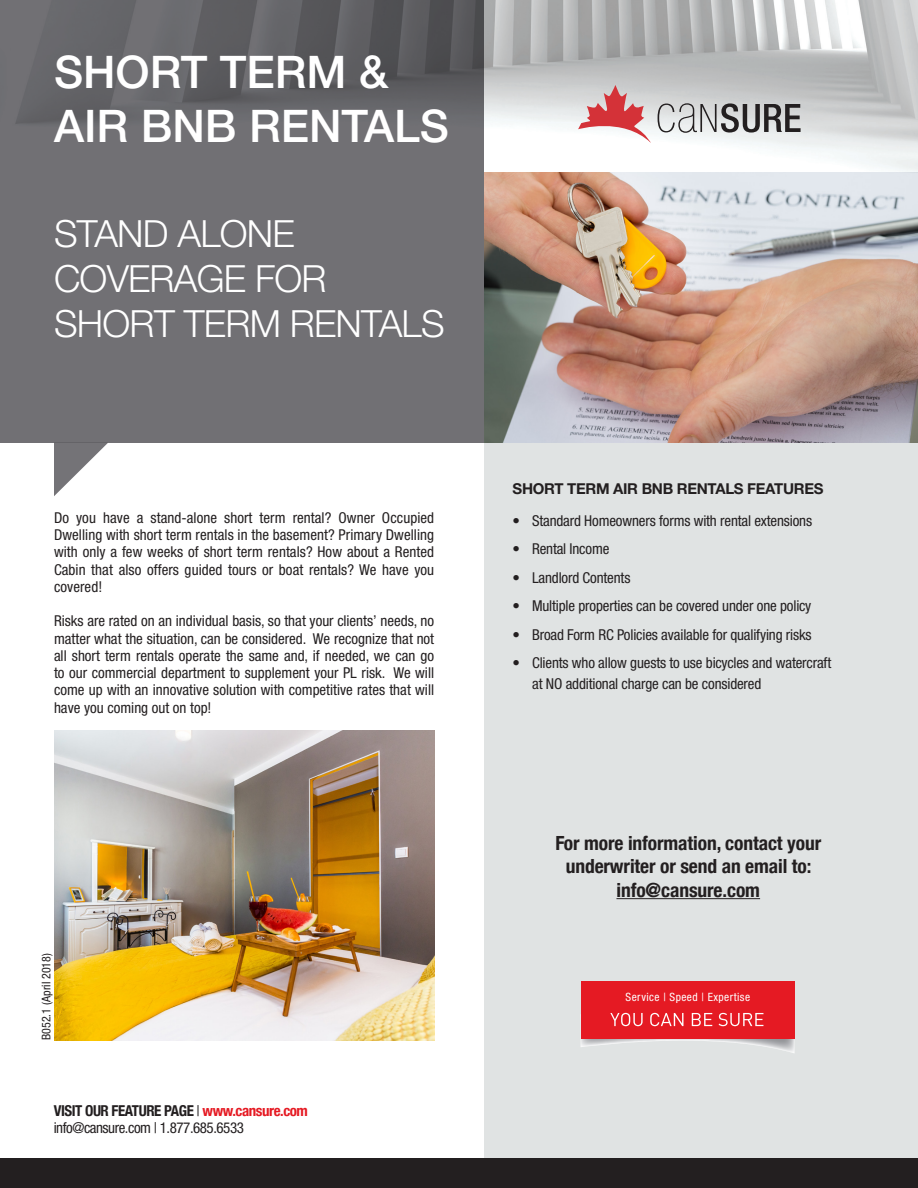
<style>
.page{position:relative;width:918px;height:1188px;background:#fff}
.page>*{position:absolute;margin:0;border:0;box-sizing:border-box;transform-origin:0 0}
.t1{font:500 45px "Helvetica Neue LT Std";color:#fff}
.t2{font:300 37.5px "Helvetica Neue LT Std";letter-spacing:-.02em;color:#fff}
.t3{font:700 condensed 19.5px/23.4px "Helvetica Neue";letter-spacing:-.005em;color:#231f20;text-align:center}
.t4{font:condensed 15px/17.2px "Helvetica Neue LT Std";letter-spacing:-.01em;color:#231f20;text-align:justify}
.t5{font:700 condensed 15px "Helvetica Neue";letter-spacing:-.03em;color:#231f20}
.t6{font:condensed 15px "Helvetica Neue LT Std";letter-spacing:-.03em;color:#231f20}
.t7{font:700 15px "Helvetica Neue LT Std";letter-spacing:-.02em;color:#231f20}
.t8{font:condensed 12px "Helvetica Neue LT Std";color:#231f20}
.t9{font:condensed 11.4px "Helvetica Neue LT Std";letter-spacing:.04em;color:#fff}
.s1{font-family:"Helvetica Neue LT Std";font-weight:400}
.s2{color:#e51a23}
</style>
<div class="page">
<div style="left:484px;top:443px;width:434px;height:716px;background:#e0e3e3"></div>
<img style="left:484px;top:0;width:434px;height:173px">
<div style="left:0;top:0;width:484px;height:443px;background:#717074"></div>
<svg style="left:578px;top:85px;width:73px;height:58px"></svg>
<svg style="left:658px;top:103px;width:143px;height:30px;background:#a1a2a2"></svg>
<div style="left:0;top:1159px;width:918px;height:29px;background:#231f20"></div>
<svg style="left:54px;top:443px;width:54px;height:53px"></svg>
<hr style="left:616px;top:898px;width:144px;height:1px;background:#231f20">
<img style="left:484px;top:173px;width:434px;height:270px">
<img style="left:54px;top:730px;width:380px;height:310px">
<img style="left:581px;top:1038px;width:214px;height:15px">
<div style="left:581px;top:981px;width:214px;height:57px;background:#e51a23"></div>
<svg style="left:610px;top:1013px;width:153px;height:13px"></svg>
<p class="t1" style="left:54px;top:45px;width:336px">SHORT TERM &amp;</p>
<p class="t1" style="left:54px;top:99px;width:397px">AIR BNB RENTALS</p>
<p class="t2" style="left:54px;top:210px;width:242px">STAND ALONE</p>
<p class="t2" style="left:54px;top:255px;width:274px">COVERAGE FOR</p>
<p class="t2" style="left:54px;top:300px;width:392px">SHORT TERM RENTALS</p>
<p class="t4" style="left:54px;top:509px;width:382px">Do you have a stand-alone short term rental? Owner Occupied Dwelling with short term rentals in the basement? Primary Dwelling with only a few weeks of short term rentals? How about a Rented Cabin that also offers guided tours or boat rentals? We have you covered!</p>
<p class="t4" style="left:54px;top:612px;width:382px">Risks are rated on an individual basis, so that your clients’ needs, no matter what the situation, can be considered. We recognize that not all short term rentals operate the same and, if needed, we can go to our commercial department to supplement your PL risk. We will come up with an innovative solution with competitive rates that will have you coming out on top!</p>
<p class="t8" style="left:39px;top:1040px;width:88px;rotate:-90deg">B052.1 (April 2018)</p>
<p class="t5" style="left:54px;top:1102px;width:256px">VISIT OUR FEATURE PAGE <span class="s1">|</span> <span class="s2">www.cansure.com</span></p>
<p class="t6" style="left:54px;top:1119px;width:192px">info@cansure.com | 1.877.685.6533</p>
<p class="t7" style="left:513px;top:479px;width:312px">SHORT TERM AIR BNB RENTALS FEATURES</p>
<p class="t4" style="left:513px;top:512px;width:301px">• Standard Homeowners forms with rental extensions</p>
<p class="t4" style="left:513px;top:540px;width:98px">• Rental Income</p>
<p class="t4" style="left:513px;top:569px;width:119px">• Landlord Contents</p>
<p class="t4" style="left:513px;top:597px;width:300px">• Multiple properties can be covered under one policy</p>
<p class="t4" style="left:513px;top:626px;width:301px">• Broad Form RC Policies available for qualifying risks</p>
<p class="t4" style="left:532px;top:652px;width:301px;line-height:21px;text-indent:-20px">• Clients who allow guests to use bicycles and watercraft at NO additional charge can be considered</p>
<p class="t3" style="left:555px;top:831px;width:267px">For more information, contact your underwriter or send an email to:</p>
<p class="t3" style="left:616px;top:878px;width:145px">info@cansure.com</p>
<p class="t9" style="left:626px;top:990px;width:126px">Service | Speed | Expertise</p>
</div>
